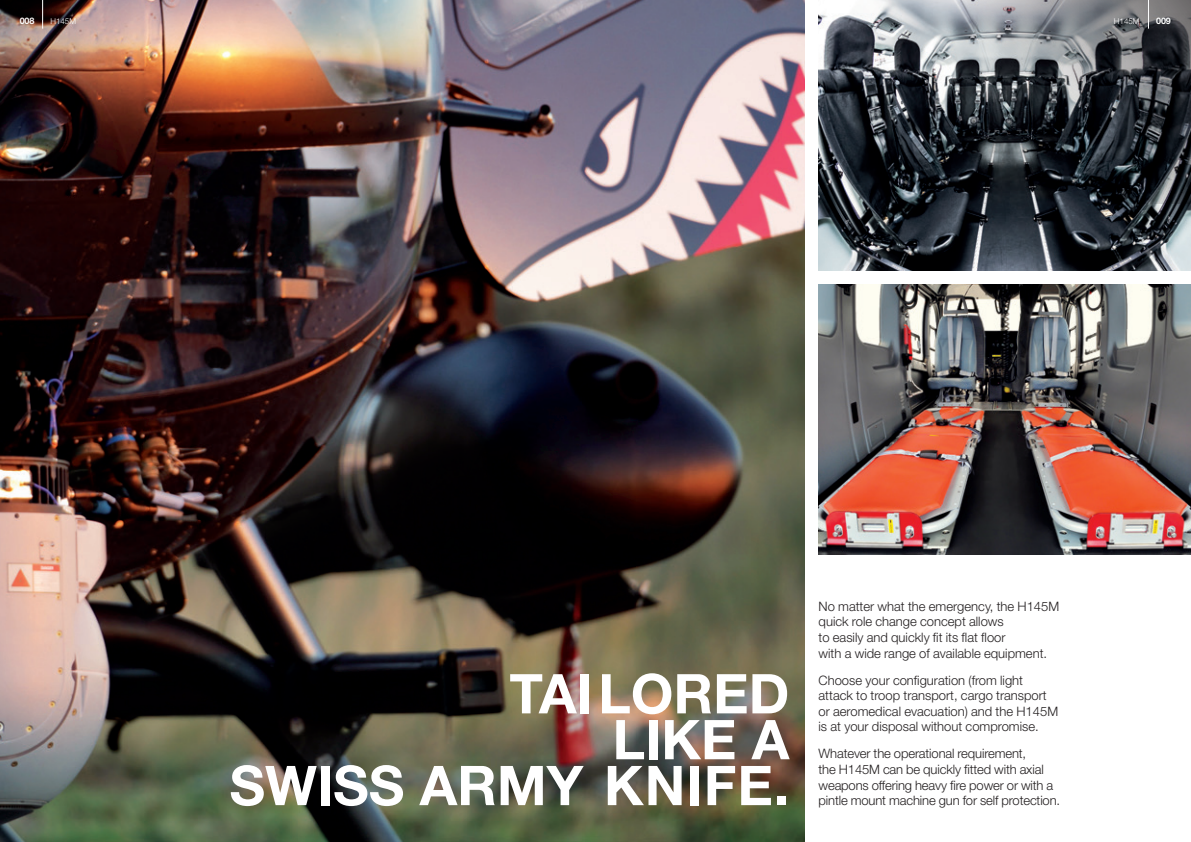
<style>
.page{position:relative;width:1191px;height:842px;background:#fff}
.page>*{position:absolute;margin:0;border:0;box-sizing:border-box;transform-origin:0 0}
.t1{font:700 54.9px/45.9px "Helvetica Neue LT Std";color:#fff;text-align:right}
.t2{font:300 13px/15.6px "Helvetica Neue LT Std";color:#231f20}
.t3{font:700 9px "Helvetica Neue LT Std";letter-spacing:-.025em;color:#fff}
.t4{font:300 8px "Helvetica Neue LT Std";color:#fff}
</style>
<div class="page">
<img style="left:818px;top:284px;width:373px;height:270px">
<img style="left:0;top:0;width:804px;height:842px">
<img style="left:818px;top:0;width:373px;height:270px">
<svg style="left:922px;top:0;width:269px;height:204px;background:#484c51"></svg>
<svg style="left:42px;top:0;width:1px;height:29px"></svg>
<svg style="left:1148px;top:0;width:1px;height:29px"></svg>
<p class="t3" style="left:20px;top:16px;width:16px">008</p>
<p class="t4" style="left:50px;top:17px;width:27px">H145M</p>
<p class="t4" style="left:1114px;top:17px;width:27px">H145M</p>
<p class="t3" style="left:1156px;top:16px;width:16px">009</p>
<h1 class="t1" style="left:229px;top:670px;width:561px">TAILORED<br>LIKE A<br>SWISS ARMY KNIFE.</h1>
<p class="t2" style="left:818px;top:598px;width:242px">No matter what the emergency, the H145M quick role change concept allows<br>to easily and quickly fit its flat floor<br>with a wide range of available equipment.</p>
<p class="t2" style="left:818px;top:672px;width:241px">Choose your configuration (from light attack to troop transport, cargo transport or aeromedical evacuation) and the H145M is at your disposal without compromise.</p>
<p class="t2" style="left:818px;top:746px;width:243px">Whatever the operational requirement,<br>the H145M can be quickly fitted with axial weapons offering heavy fire power or with a pintle mount machine gun for self protection.</p>
</div>
